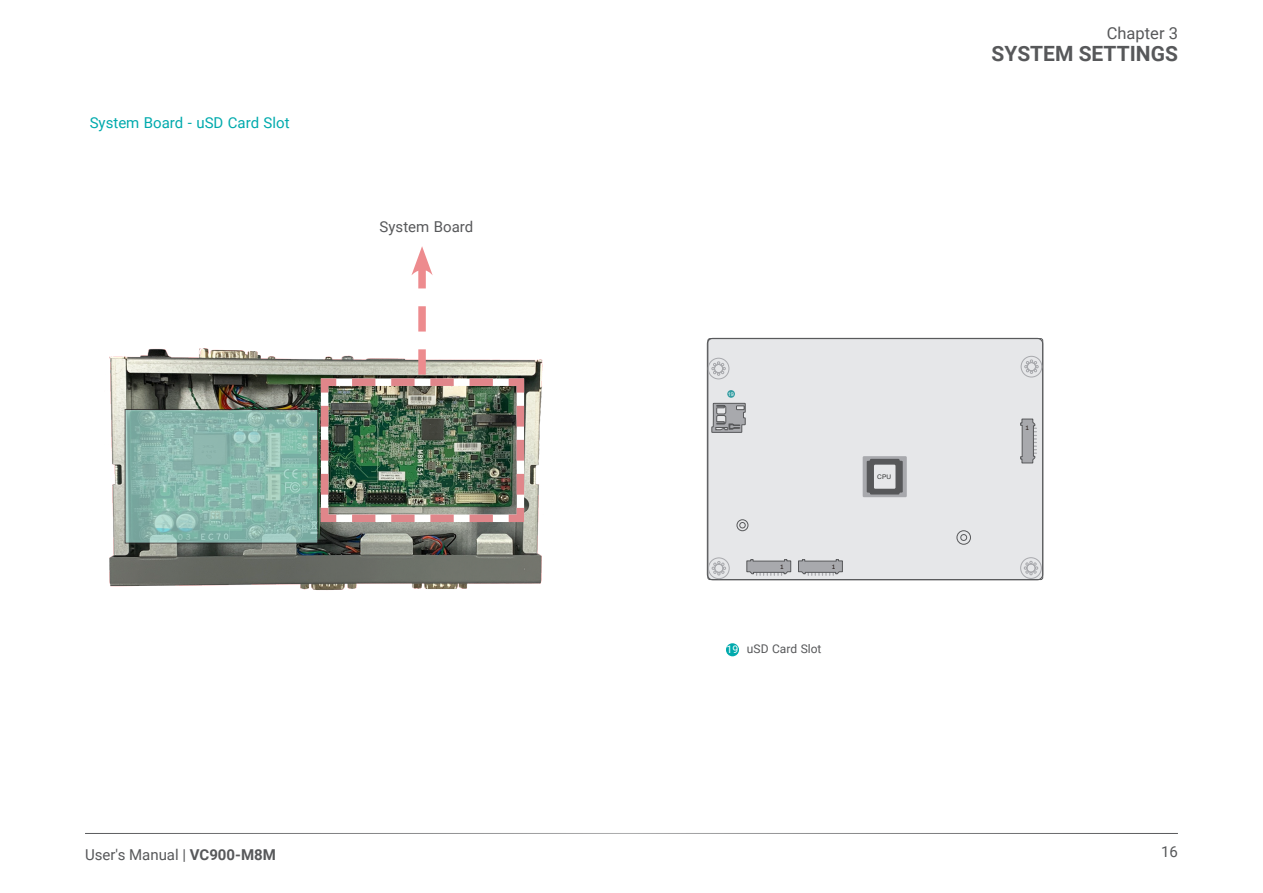
<style>
.page{position:relative;width:1263px;height:893px;background:#fff}
.page>*{position:absolute;margin:0;border:0;box-sizing:border-box;transform-origin:0 0}
.t1{font:700 21px "Roboto";color:#57585a}
.t2{font:16.5px "Roboto";color:#57585a}
.Body_Text{font:15px "Roboto";color:#57585a}
.Heading_3{font:15px "Roboto";color:#00aaad}
.Body_Text-2{font:12px "Roboto";color:#57585a}
.Body_Text-3{font:10.5px "Roboto";color:#fff}
.t3{font:6.3px "Arial";color:#313333;scale:1.04 1}
.t4{font:6.3px "Goldman Sans";color:#211814}
.t5{font:5.25px "Arial";color:#fff;scale:1.04 1}
.s1{font-weight:700}
</style>
<div class="page">
<hr style="left:85px;top:833px;width:1093px;height:1px;background:#57585a">
<img style="left:109px;top:348px;width:434px;height:242px">
<svg style="left:127px;top:411px;width:189px;height:130px;background:#8ab9ae"></svg>
<div style="left:125px;top:409px;width:193px;height:134px;border:1px solid #231f20"></div>
<img style="left:317px;top:246px;width:211px;height:280px">
<div style="left:707px;top:338px;width:336px;height:242px;background:#e6e7e9"></div>
<div style="left:707px;top:338px;width:336px;height:242px;border:1px solid #57585a;border-radius:6px"></div>
<svg style="left:711px;top:361px;width:15px;height:15px"></svg>
<div style="left:714px;top:364px;width:9px;height:9px;border:1px solid #a8a9ad;border-radius:50%"></div>
<div style="left:708px;top:358px;width:21px;height:21px;border:1px solid #a8a9ad;border-radius:50%"></div>
<svg style="left:1024px;top:359px;width:15px;height:15px"></svg>
<div style="left:1027px;top:362px;width:9px;height:9px;border:1px solid #a8a9ad;border-radius:50%"></div>
<div style="left:1021px;top:356px;width:21px;height:21px;border:1px solid #a8a9ad;border-radius:50%"></div>
<svg style="left:1024px;top:561px;width:14px;height:14px"></svg>
<div style="left:1026px;top:564px;width:9px;height:8px;border:1px solid #a8a9ad;border-radius:50%"></div>
<div style="left:1020px;top:557px;width:22px;height:22px;border:1px solid #a8a9ad;border-radius:50%"></div>
<svg style="left:712px;top:561px;width:14px;height:14px"></svg>
<div style="left:714px;top:564px;width:9px;height:9px;border:1px solid #a8a9ad;border-radius:50%"></div>
<div style="left:708px;top:557px;width:22px;height:22px;border:1px solid #a8a9ad;border-radius:50%"></div>
<div style="left:737px;top:519px;width:11px;height:12px;border:1px solid #57585a;border-radius:50%"></div>
<div style="left:957px;top:530px;width:14px;height:14px;border:1px solid #57585a;border-radius:50%"></div>
<svg style="left:863px;top:456px;width:44px;height:41px"></svg>
<svg style="left:867px;top:459px;width:36px;height:35px"></svg>
<div style="left:874px;top:465px;width:21px;height:24px;background:#e6e7e9"></div>
<svg style="left:746px;top:559px;width:45px;height:17px"></svg>
<hr style="left:753px;top:561px;width:32px;height:1px;background:#57585a">
<svg style="left:798px;top:559px;width:45px;height:17px"></svg>
<hr style="left:804px;top:561px;width:32px;height:1px;background:#57585a">
<svg style="left:739px;top:522px;width:6px;height:6px"></svg>
<div style="left:960px;top:534px;width:7px;height:7px;border:1px solid #57585a;border-radius:50%"></div>
<svg style="left:711px;top:403px;width:35px;height:30px"></svg>
<svg style="left:1020px;top:418px;width:17px;height:46px"></svg>
<hr style="left:1022px;top:425px;width:1px;height:32px;background:#57585a">
<div style="left:727px;top:390px;width:8px;height:8px;background:#309ba0;border-radius:50%"></div>
<div style="left:727px;top:644px;width:11px;height:12px;background:#00aaad;border-radius:50%"></div>
<div style="left:726px;top:643px;width:13px;height:13px;border:2px solid #00aaad;border-radius:50%"></div>
<p class="Heading_3" style="left:90px;top:112px;width:201px">System Board - uSD Card Slot</p>
<p class="Body_Text" style="left:380px;top:217px;width:95px">System Board</p>
<p class="Body_Text" style="left:85px;top:844px;width:192px">User's Manual | <span class="s1">VC900-M8M</span></p>
<p class="t2" style="left:1107px;top:21px;width:73px">Chapter 3</p>
<h1 class="t1" style="left:991px;top:39px;width:188px">SYSTEM SETTINGS</h1>
<p class="t5" style="left:728px;top:390px;width:7px">19</p>
<p class="t4" style="left:780px;top:563px;width:5px">1</p>
<p class="t4" style="left:832px;top:563px;width:5px">1</p>
<p class="Body_Text-3" style="left:727px;top:642px;width:13px">19</p>
<p class="Body_Text-2" style="left:747px;top:640px;width:76px">uSD Card Slot</p>
<p class="t3" style="left:877px;top:472px;width:15px">CPU</p>
<p class="t4" style="left:1025px;top:424px;width:5px">1</p>
<p class="Body_Text" style="left:1161px;top:841px;width:18px">16</p>
</div>
